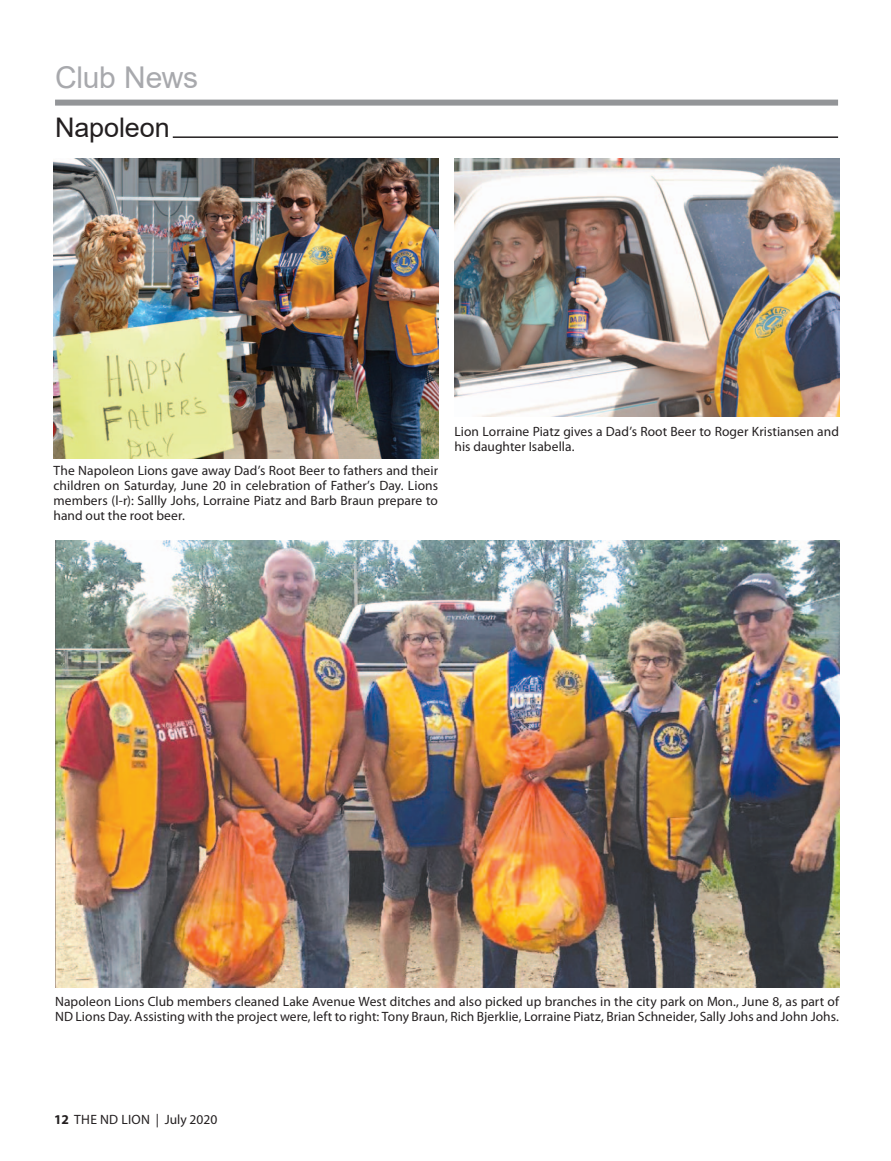
<style>
.page{position:relative;width:891px;height:1161px;background:#fff}
.page>*{position:absolute;margin:0;border:0;box-sizing:border-box;transform-origin:0 0}
.t1{font:30px "Arial";letter-spacing:-.01em;color:#a8a9ad}
.t2{font:27px "Arial";letter-spacing:-.005em;color:#231f20}
.t3{font:13.5px/15px "Myriad Pro";letter-spacing:.005em;color:#231f20}
.s1{font-weight:700}
</style>
<div class="page">
<div style="left:55px;top:100px;width:783px;height:6px;background:#939598"></div>
<hr style="left:173px;top:136px;width:665px;height:2px;background:#231f20">
<img style="left:54px;top:159px;width:384px;height:299px">
<img style="left:55px;top:541px;width:784px;height:446px">
<img style="left:455px;top:158px;width:384px;height:259px">
<h1 class="t1" style="left:55px;top:60px;width:145px">Club News</h1>
<h2 class="t2" style="left:55px;top:112px;width:116px">Napoleon</h2>
<p class="t3" style="left:54px;top:463px;width:386px;text-align:justify">The Napoleon Lions gave away Dad’s Root Beer to fathers and their children on Saturday, June 20 in celebration of Father’s Day. Lions members (l-r): Sallly Johs, Lorraine Piatz and Barb Braun prepare to hand out the root beer.</p>
<p class="t3" style="left:455px;top:424px;width:386px">Lion Lorraine Piatz gives a Dad’s Root Beer to Roger Kristiansen and his daughter Isabella.</p>
<p class="t3" style="left:55px;top:995px;width:785px">Napoleon Lions Club members cleaned Lake Avenue West ditches and also picked up branches in the city park on Mon., June 8, as part of<br>ND Lions Day. Assisting with the project were, left to right: Tony Braun, Rich Bjerklie, Lorraine Piatz, Brian Schneider, Sally Johs and John Johs.</p>
<p class="t3" style="left:54px;top:1112px;width:165px"><span class="s1">12</span> THE ND LION | July 2020</p>
</div>
